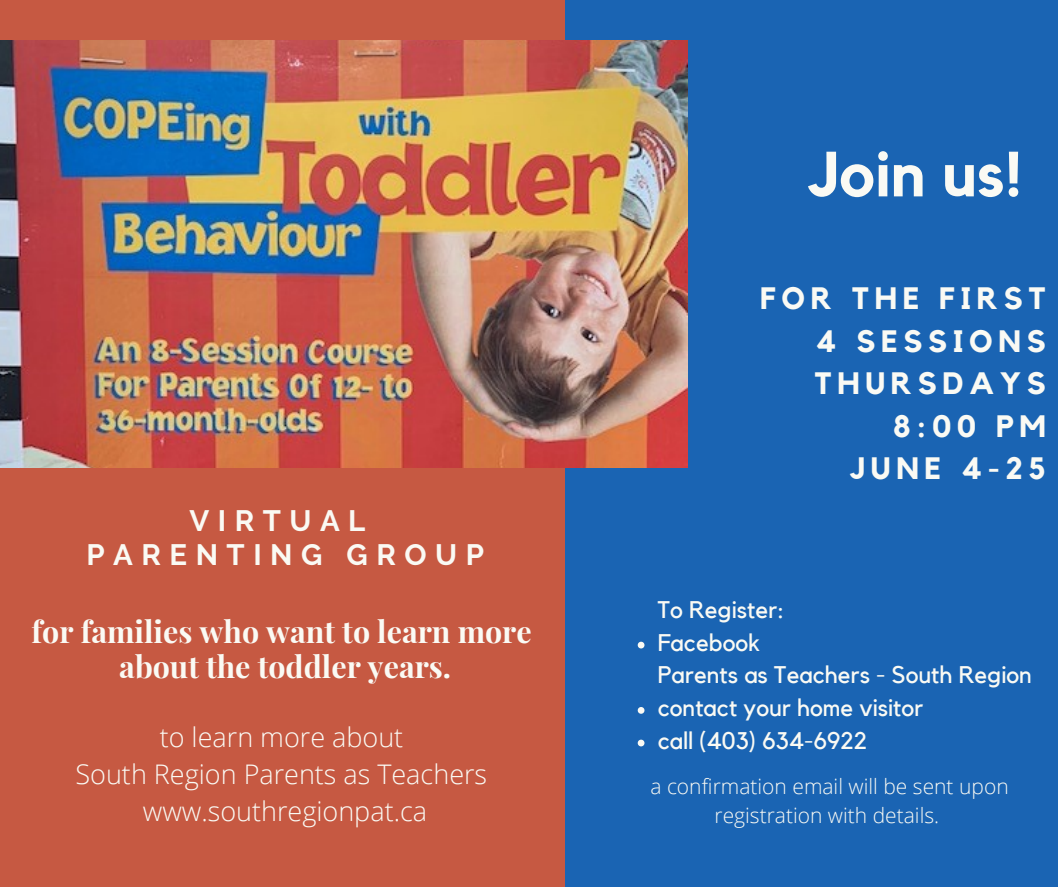
<style>
.page{position:relative;width:1058px;height:887px;background:#fff}
.page>*{position:absolute;margin:0;border:0;box-sizing:border-box;transform-origin:0 0}
.t1{font:700 63px "Kollektif";color:#fafaf4}
.t2{font:700 30.9px/42.5px "Kollektif";letter-spacing:.185em;color:#fafaf4;text-align:right}
.t3{font:700 30.3px/35.2px "Playfair Display";color:#fafaf4;text-align:center}
.t4{font:700 29.4px/33.9px "Raleway";letter-spacing:.29em;color:#fafaf4;text-align:center}
.t5{font:300 27px/37.2px "Open Sans";color:#fafaf4;text-align:center}
.t6{font:24px/32.7px "Kollektif";color:#fafaf4}
.t7{font:300 21px/29.2px "Open Sans";color:#fafaf4;text-align:center}
</style>
<div class="page">
<div style="left:0;top:0;width:1058px;height:886px;background:#c65942"></div>
<div style="left:565px;top:0;width:492px;height:886px;background:#1a64b3"></div>
<img style="left:0;top:40px;width:687px;height:427px">
<svg style="left:637px;top:641px;width:7px;height:7px"></svg>
<svg style="left:637px;top:707px;width:7px;height:6px"></svg>
<svg style="left:637px;top:739px;width:7px;height:7px"></svg>
<p class="t4" style="left:86px;top:503px;width:399px">VIRTUAL<br>PARENTING GROUP</p>
<p class="t3" style="left:32px;top:612px;width:502px">for families who want to learn more about the toddler years.</p>
<p class="t5" style="left:76px;top:718px;width:413px">to learn more about<br>South Region Parents as Teachers www.southregionpat.ca</p>
<h1 class="t1" style="left:807px;top:145px;width:216px">Join us!</h1>
<p class="t2" style="left:760px;top:278px;width:287px">FOR THE FIRST<br>4 SESSIONS<br>THURSDAYS<br>8:00 PM<br>JUNE 4-25</p>
<p class="t6" style="left:657px;top:594px;width:128px">To Register:</p>
<p class="t6" style="left:657px;top:627px;width:104px">Facebook</p>
<p class="t6" style="left:657px;top:659px;width:376px">Parents as Teachers - South Region</p>
<p class="t6" style="left:657px;top:692px;width:267px">contact your home visitor call (403) 634-6922</p>
<p class="t7" style="left:650px;top:771px;width:360px">a confirmation email will be sent upon registration with details.</p>
</div>
